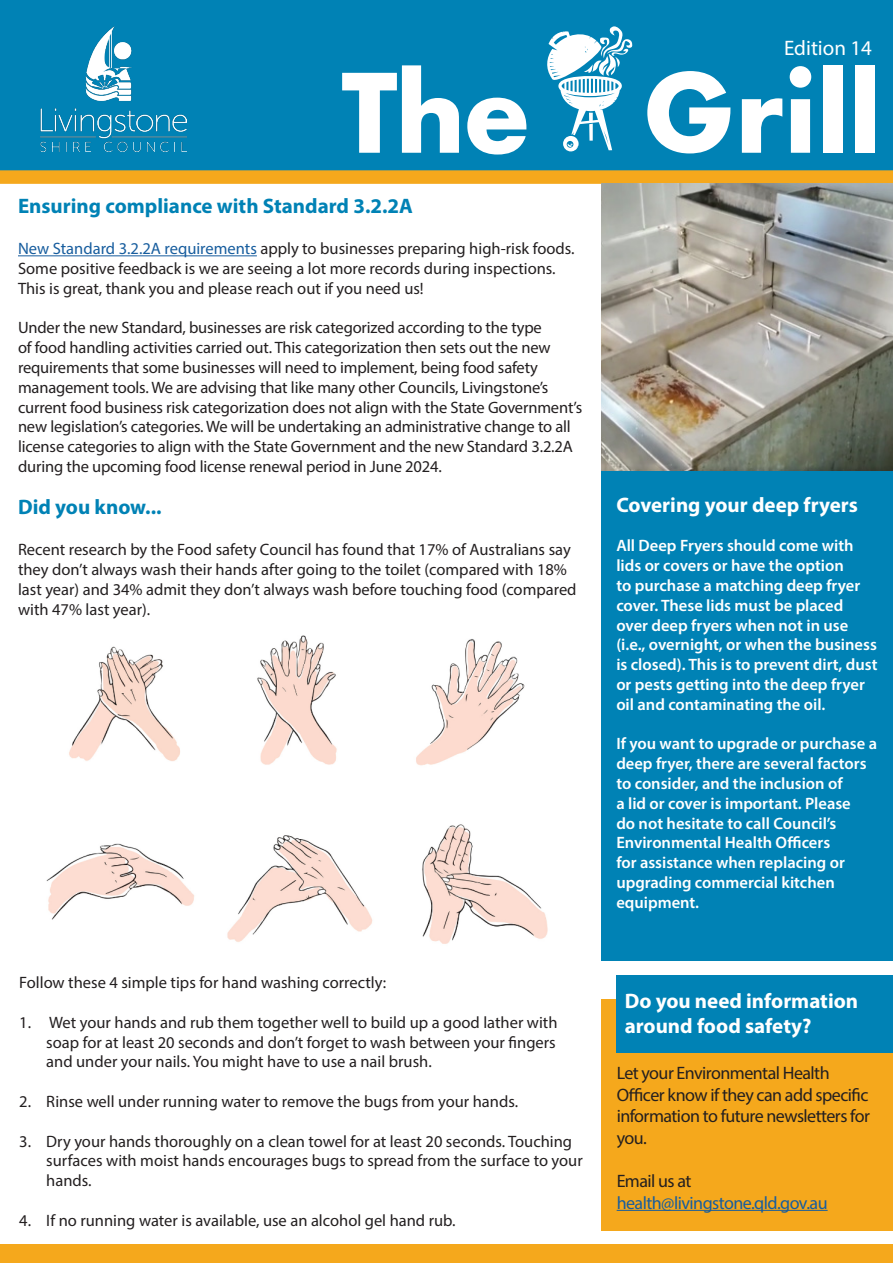
<style>
.page{position:relative;width:893px;height:1263px;background:#fff}
.page>*{position:absolute;margin:0;border:0;box-sizing:border-box;transform-origin:0 0}
.t1{font:700 119.85px "Futura PT";color:#fff}
.Body{font:700 21px/25.2px "Myriad Pro";color:#fff}
.Body-2{font:700 21px "Myriad Pro";color:#0082b5}
.Heading{font:21px "Myriad Pro";color:#fff}
.Body-3{font:18px/21.6px "Myriad Pro";letter-spacing:-.03em;color:#231f20}
.Body-4{font:18px "Myriad Pro";letter-spacing:-.03em;color:#175d9e}
.Body-5{font:16.5px/19.8px "Myriad Pro";letter-spacing:-.005em;color:#231f20}
.Body-6{font:600 16.5px/19.8px "Myriad Pro";color:#fff}
.s1{color:#175d9e}
</style>
<div class="page">
<svg style="left:0;top:0;width:893px;height:184px;background:#1685a7"></svg>
<div style="left:601px;top:466px;width:292px;height:495px;background:#0082b5"></div>
<div style="left:0;top:1245px;width:893px;height:18px;background:#f5a81c"></div>
<svg style="left:545px;top:26px;width:87px;height:125px"></svg>
<img style="left:41px;top:26px;width:145px;height:125px">
<div style="left:601px;top:999px;width:292px;height:232px;background:#f5a81c"></div>
<div style="left:616px;top:975px;width:277px;height:78px;background:#0082b5"></div>
<hr style="left:617px;top:1210px;width:211px;height:1px;background:#175d9e">
<hr style="left:18px;top:255px;width:239px;height:1px;background:#175d9e">
<img style="left:46px;top:635px;width:502px;height:309px">
<img style="left:601px;top:184px;width:292px;height:287px">
<p class="Heading" style="left:784px;top:35px;width:90px">Edition 14</p>
<p class="t1" style="left:341px;top:35px;width:541px">The Grill</p>
<p class="Body-2" style="left:18px;top:192px;width:397px">Ensuring compliance with Standard 3.2.2A</p>
<p class="Body-5" style="left:18px;top:238px;width:558px"><span class="s1">New Standard 3.2.2A requirements</span> apply to businesses preparing high-risk foods.<br>Some positive feedback is we are seeing a lot more records during inspections.<br>This is great, thank you and please reach out if you need us!</p>
<p class="Body-5" style="left:18px;top:318px;width:566px">Under the new Standard, businesses are risk categorized according to the type<br>of food handling activities carried out. This categorization then sets out the new requirements that some businesses will need to implement, being food safety management tools. We are advising that like many other Councils, Livingstone’s current food business risk categorization does not align with the State Government’s new legislation’s categories. We will be undertaking an administrative change to all license categories to align with the State Government and the new Standard 3.2.2A during the upcoming food license renewal period in June 2024.</p>
<p class="Body-2" style="left:18px;top:493px;width:145px">Did you know...</p>
<p class="Body-5" style="left:18px;top:539px;width:560px">Recent research by the Food safety Council has found that 17% of Australians say they don’t always wash their hands after going to the toilet (compared with 18% last year) and 34% admit they don’t always wash before touching food (compared with 47% last year).</p>
<p class="Body-5" style="left:19px;top:972px;width:368px">Follow these 4 simple tips for hand washing correctly:</p>
<p class="Body-5" style="left:46px;top:1012px;width:513px;text-align:justify;text-indent:-27px">1. Wet your hands and rub them together well to build up a good lather with soap for at least 20 seconds and don’t forget to wash between your fingers and under your nails. You might have to use a nail brush.</p>
<p class="Body-5" style="left:19px;top:1091px;width:500px">2. Rinse well under running water to remove the bugs from your hands.</p>
<p class="Body-5" style="left:46px;top:1131px;width:538px;text-indent:-27px">3. Dry your hands thoroughly on a clean towel for at least 20 seconds. Touching surfaces with moist hands encourages bugs to spread from the surface to your hands.</p>
<p class="Body-5" style="left:19px;top:1210px;width:438px">4. If no running water is available, use an alcohol gel hand rub.</p>
<p class="Body" style="left:616px;top:491px;width:243px">Covering your deep fryers</p>
<p class="Body-6" style="left:616px;top:535px;width:263px">All Deep Fryers should come with lids or covers or have the option<br>to purchase a matching deep fryer cover. These lids must be placed over deep fryers when not in use (i.e., overnight, or when the business is closed). This is to prevent dirt, dust or pests getting into the deep fryer oil and contaminating the oil.</p>
<p class="Body-6" style="left:616px;top:733px;width:262px">If you want to upgrade or purchase a deep fryer, there are several factors to consider, and the inclusion of<br>a lid or cover is important. Please<br>do not hesitate to call Council’s<br>Environmental Health Officers<br>for assistance when replacing or upgrading commercial kitchen equipment.</p>
<p class="Body" style="left:625px;top:987px;width:235px">Do you need information around food safety?</p>
<p class="Body-3" style="left:617px;top:1062px;width:255px">Let your Environmental Health<br>Officer know if they can add specific information to future newsletters for you.</p>
<p class="Body-3" style="left:617px;top:1170px;width:76px">Email us at</p>
<p class="Body-4" style="left:617px;top:1191px;width:212px">health@livingstone.qld.gov.au</p>
</div>
